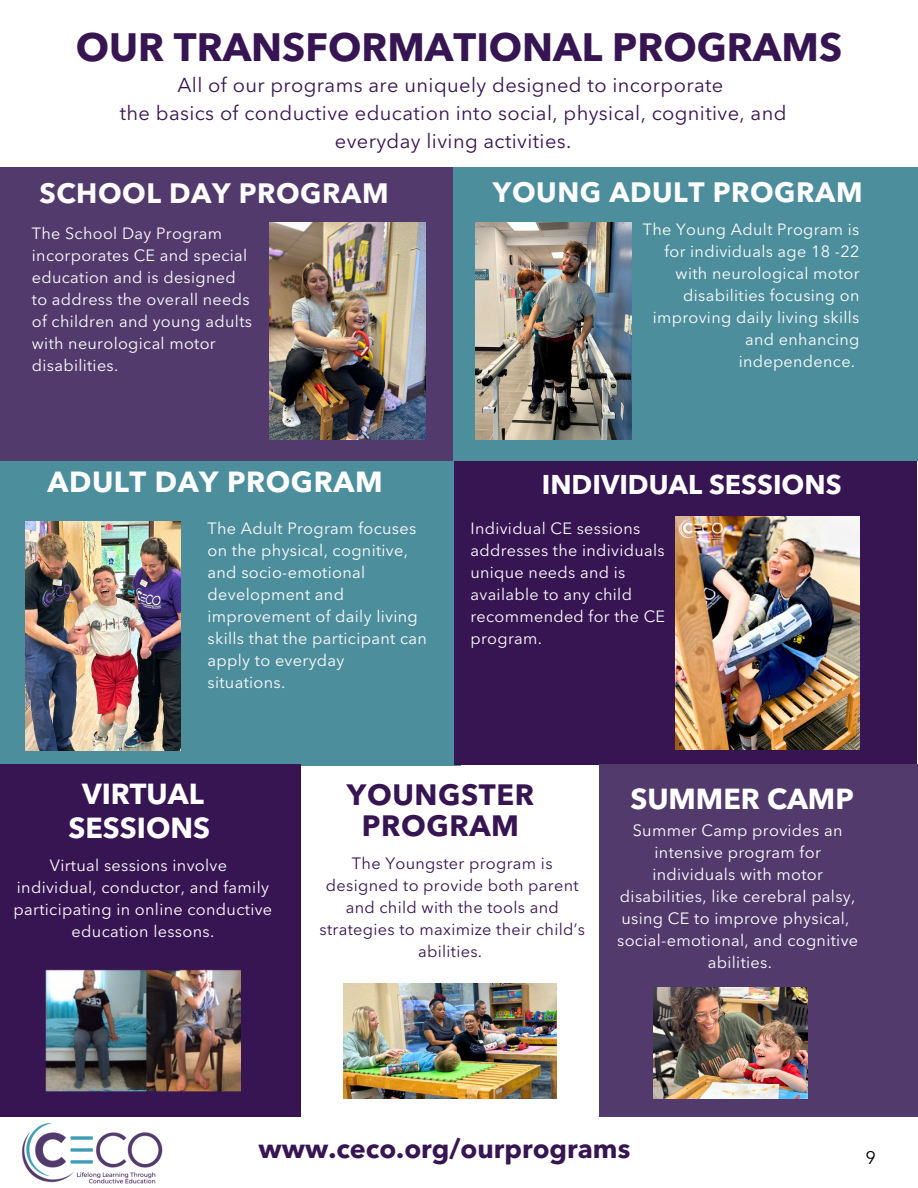
<style>
.page{position:relative;width:918px;height:1188px;background:#fff}
.page>*{position:absolute;margin:0;border:0;box-sizing:border-box;transform-origin:0 0}
.t1{font:700 39.3px "Avenir Next LT Pro";color:#371452}
.t2{font:700 29.1px "Avenir Next LT Pro";letter-spacing:.02em;color:#371452}
.t3{font:700 28.8px/33.6px "Avenir Next LT Pro";color:#fff;text-align:center}
.t4{font:700 28.8px "Avenir Next LT Pro";letter-spacing:.02em;color:#fdfdfd}
.t5{font:700 27.75px "Avenir Next LT Pro";letter-spacing:.02em;color:#fdfdfd}
.t6{font:700 26.85px "Avenir Next LT Pro";color:#371452}
.t7{font:700 26.85px "Avenir Next LT Pro";color:#fff}
.t8{font:20.1px/27.8px "Avenir Next LT Pro";letter-spacing:.02em;color:#371452;text-align:center}
.t9{font:18px "Avenir Next LT Pro";color:#000}
.t10{font:16.2px/22px "Avenir Next LT Pro";letter-spacing:.02em;color:#fdfdfd}
.t11{font:16.2px/22px "Avenir Next LT Pro";letter-spacing:.02em;color:#fff;text-align:center}
.t12{font:16.2px/22px "Avenir Next LT Pro";letter-spacing:.02em;color:#371452;text-align:center}
</style>
<div class="page">
<div style="left:0;top:167px;width:453px;height:294px;background:#533a6d"></div>
<div style="left:0;top:461px;width:460px;height:304px;background:#4d8e9d"></div>
<div style="left:0;top:765px;width:301px;height:419px;background:#371452"></div>
<div style="left:454px;top:461px;width:463px;height:304px;background:#371452"></div>
<div style="left:599px;top:765px;width:319px;height:353px;background:#533a6d"></div>
<div style="left:453px;top:167px;width:465px;height:294px;background:#4d8e9d"></div>
<div style="left:0;top:1117px;width:918px;height:71px;background:#fff"></div>
<img style="left:21px;top:1122px;width:142px;height:62px">
<img style="left:269px;top:222px;width:156px;height:218px">
<img style="left:475px;top:222px;width:157px;height:218px">
<img style="left:654px;top:988px;width:154px;height:110px">
<img style="left:46px;top:969px;width:195px;height:123px">
<img style="left:25px;top:522px;width:156px;height:228px">
<img style="left:676px;top:517px;width:183px;height:233px">
<img style="left:344px;top:984px;width:213px;height:114px">
<h1 class="t1" style="left:76px;top:32px;width:768px">OUR TRANSFORMATIONAL PROGRAMS</h1>
<p class="t8" style="left:120px;top:73px;width:668px">All of our programs are uniquely designed to incorporate<br>the basics of conductive education into social, physical, cognitive, and everyday living activities.</p>
<h3 class="t5" style="left:39px;top:182px;width:351px">SCHOOL DAY PROGRAM</h3>
<h3 class="t5" style="left:493px;top:181px;width:371px">YOUNG ADULT PROGRAM</h3>
<p class="t10" style="left:643px;top:220px;width:218px;text-align:right">The Young Adult Program is for individuals age 18 -22 with neurological motor disabilities focusing on improving daily living skills and enhancing independence.</p>
<p class="t10" style="left:32px;top:224px;width:222px">The School Day Program incorporates CE and special education and is designed to address the overall needs of children and young adults with neurological motor disabilities.</p>
<h3 class="t4" style="left:47px;top:470px;width:337px">ADULT DAY PROGRAM</h3>
<p class="t10" style="left:208px;top:519px;width:221px">The Adult Program focuses on the physical, cognitive, and socio-emotional development and improvement of daily living skills that the participant can apply to everyday<br>situations.</p>
<h3 class="t7" style="left:542px;top:474px;width:301px">INDIVIDUAL SESSIONS</h3>
<p class="t10" style="left:470px;top:519px;width:196px">Individual CE sessions addresses the individuals unique needs and is available to any child recommended for the CE program.</p>
<h3 class="t3" style="left:69px;top:780px;width:143px">VIRTUAL<br>SESSIONS</h3>
<p class="t11" style="left:14px;top:856px;width:260px">Virtual sessions involve individual, conductor, and family participating in online conductive education lessons.</p>
<h2 class="t2" style="left:347px;top:783px;width:189px">YOUNGSTER</h2>
<h3 class="t3" style="left:630px;top:785px;width:225px">SUMMER CAMP</h3>
<h2 class="t2" style="left:362px;top:814px;width:159px">PROGRAM</h2>
<p class="t12" style="left:320px;top:854px;width:267px">The Youngster program is designed to provide both parent and child with the tools and strategies to maximize their child’s abilities.</p>
<p class="t11" style="left:617px;top:821px;width:243px">Summer Camp provides an intensive program for individuals with motor disabilities, like cerebral palsy, using CE to improve physical, social-emotional, and cognitive abilities.</p>
<h3 class="t6" style="left:259px;top:1137px;width:373px">www.ceco.org/ourprograms</h3>
<p class="t9" style="left:865px;top:1150px;width:12px">9</p>
</div>
